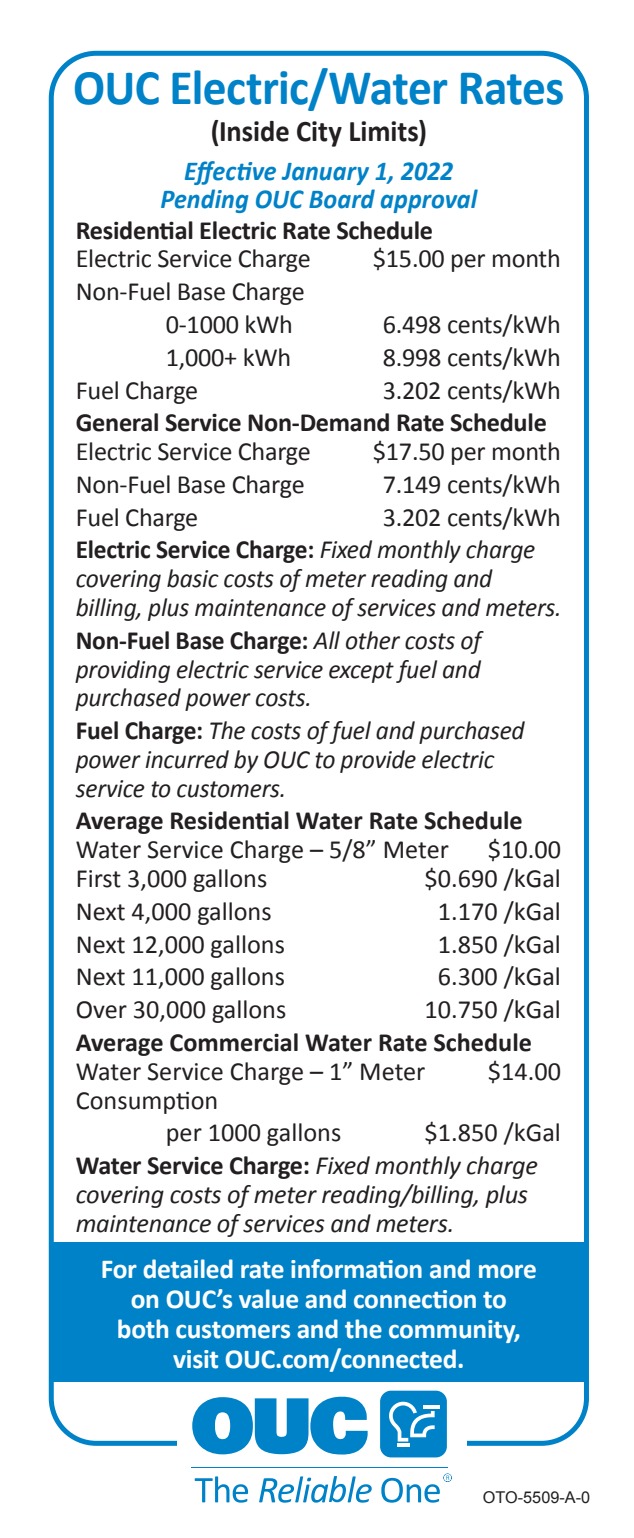
<style>
.page{position:relative;width:634px;height:1538px;background:#fff}
.page>*{position:absolute;margin:0;border:0;box-sizing:border-box;transform-origin:0 0}
.t1{font:700 50px "Calibri";letter-spacing:-.015em;color:#0082c8;scale:.95 1}
.t2{font:700 30px "Calibri";color:#231f20;scale:.95 1}
.t3{font:700 27.5px/30px "Calibri";letter-spacing:-.01em;color:#fff;text-align:center}
.t4{font:italic 700 27.5px/27.5px "Calibri";color:#0082c8;text-align:center;scale:.95 1}
.t5{font:26.25px/32.8px "Calibri";letter-spacing:-.01em;color:#231f20}
.t6{font:italic 26.25px/28.8px "Calibri";letter-spacing:-.01em;color:#231f20}
.t7{font:700 26.25px/32.8px "Calibri";letter-spacing:-.01em;color:#231f20}
.t8{font:16.25px "Arial";color:#231f20}
.s1{font-weight:400}
.s2{font-weight:400;font-style:italic}
.s3{font-weight:700;font-style:normal}
</style>
<div class="page">
<div style="left:49px;top:51px;width:540px;height:1395px;border:5px solid #0082c8;border-radius:45px"></div>
<div style="left:177px;top:1376px;width:289px;height:139px;background:#fff"></div>
<svg style="left:192px;top:1396px;width:176px;height:59px"></svg>
<div style="left:380px;top:1390px;width:67px;height:67px;background:#0082c8;border-radius:11px"></div>
<svg style="left:389px;top:1401px;width:45px;height:40px"></svg>
<hr style="left:398px;top:1443px;width:12px;height:4px;background:#fff">
<hr style="left:423px;top:1405px;width:17px;height:4px;background:#fff">
<hr style="left:191px;top:1466px;width:257px;height:1px;background:#0082c8">
<svg style="left:195px;top:1473px;width:257px;height:29px"></svg>
<div style="left:50px;top:1243px;width:537px;height:139px;background:#0082c8"></div>
<h1 class="t1" style="left:73px;top:56px;width:519px">OUC Electric/Water Rates</h1>
<p class="t2" style="left:211px;top:113px;width:229px">(Inside City Limits)</p>
<p class="t4" style="left:160px;top:156px;width:335px">Effective January 1, 2022<br>Pending OUC Board approval</p>
<p class="t7" style="left:76px;top:212px;width:359px">Residential Electric Rate Schedule</p>
<p class="t5" style="left:76px;top:242px;width:237px">Electric Service Charge</p>
<p class="t5" style="left:373px;top:242px;width:190px">$15.00 per month</p>
<p class="t5" style="left:166px;top:275px;width:140px;text-indent:-90px">Non-Fuel Base Charge<br>0-1000 kWh</p>
<p class="t5" style="left:383px;top:308px;width:180px">6.498 cents/kWh</p>
<p class="t5" style="left:166px;top:341px;width:127px">1,000+ kWh</p>
<p class="t5" style="left:383px;top:341px;width:180px">8.998 cents/kWh</p>
<p class="t5" style="left:76px;top:373px;width:124px">Fuel Charge</p>
<p class="t5" style="left:383px;top:373px;width:180px">3.202 cents/kWh</p>
<p class="t7" style="left:76px;top:405px;width:472px">General Service Non-Demand Rate Schedule</p>
<p class="t5" style="left:76px;top:435px;width:237px">Electric Service Charge</p>
<p class="t5" style="left:373px;top:435px;width:190px">$17.50 per month</p>
<p class="t5" style="left:76px;top:468px;width:230px">Non-Fuel Base Charge</p>
<p class="t5" style="left:383px;top:468px;width:180px">7.149 cents/kWh</p>
<p class="t5" style="left:76px;top:501px;width:124px">Fuel Charge</p>
<p class="t7" style="left:76px;top:499px;width:487px;text-indent:307px"><span class="s1">3.202 cents/kWh<br></span>Electric Service Charge: <span class="s2">Fixed monthly charge</span></p>
<p class="t6" style="left:76px;top:563px;width:487px">covering basic costs of meter reading and billing, plus maintenance of services and meters.</p>
<p class="t6" style="left:76px;top:624px;width:407px;text-align:justify"><span class="s3">Non-Fuel Base Charge:</span> All other costs of providing electric service except fuel and purchased power costs.</p>
<p class="t6" style="left:76px;top:715px;width:450px"><span class="s3">Fuel Charge:</span> The costs of fuel and purchased power incurred by OUC to provide electric service to customers.</p>
<p class="t7" style="left:76px;top:803px;width:448px">Average Residential Water Rate Schedule</p>
<p class="t5" style="left:76px;top:833px;width:374px">Water Service Charge – 5/8” Meter</p>
<p class="t5" style="left:488px;top:833px;width:75px">$10.00</p>
<p class="t5" style="left:76px;top:862px;width:193px">First 3,000 gallons</p>
<p class="t5" style="left:424px;top:862px;width:138px">$0.690 /kGal</p>
<p class="t5" style="left:76px;top:895px;width:197px">Next 4,000 gallons</p>
<p class="t5" style="left:438px;top:895px;width:125px">1.170 /kGal</p>
<p class="t5" style="left:76px;top:927px;width:211px">Next 12,000 gallons</p>
<p class="t5" style="left:438px;top:927px;width:125px">1.850 /kGal</p>
<p class="t5" style="left:76px;top:960px;width:211px">Next 11,000 gallons</p>
<p class="t5" style="left:438px;top:960px;width:125px">6.300 /kGal</p>
<p class="t5" style="left:76px;top:993px;width:212px">Over 30,000 gallons</p>
<p class="t5" style="left:424px;top:993px;width:138px">10.750 /kGal</p>
<p class="t7" style="left:76px;top:1024px;width:458px">Average Commercial Water Rate Schedule</p>
<p class="t5" style="left:76px;top:1055px;width:351px">Water Service Charge – 1” Meter</p>
<p class="t5" style="left:488px;top:1055px;width:75px">$14.00</p>
<p class="t5" style="left:166px;top:1083px;width:177px;text-indent:-90px">Consumption<br>per 1000 gallons</p>
<p class="t7" style="left:76px;top:1115px;width:486px;text-indent:349px"><span class="s1">$1.850 /kGal<br></span>Water Service Charge: <span class="s2">Fixed monthly charge</span></p>
<p class="t6" style="left:76px;top:1178px;width:454px">covering costs of meter reading/billing, plus maintenance of services and meters.</p>
<p class="t3" style="left:101px;top:1252px;width:438px">For detailed rate information and more on OUC’s value and connection to both customers and the community, visit OUC.com/connected.</p>
<p class="t8" style="left:483px;top:1486px;width:109px">OTO-5509-A-0</p>
</div>
